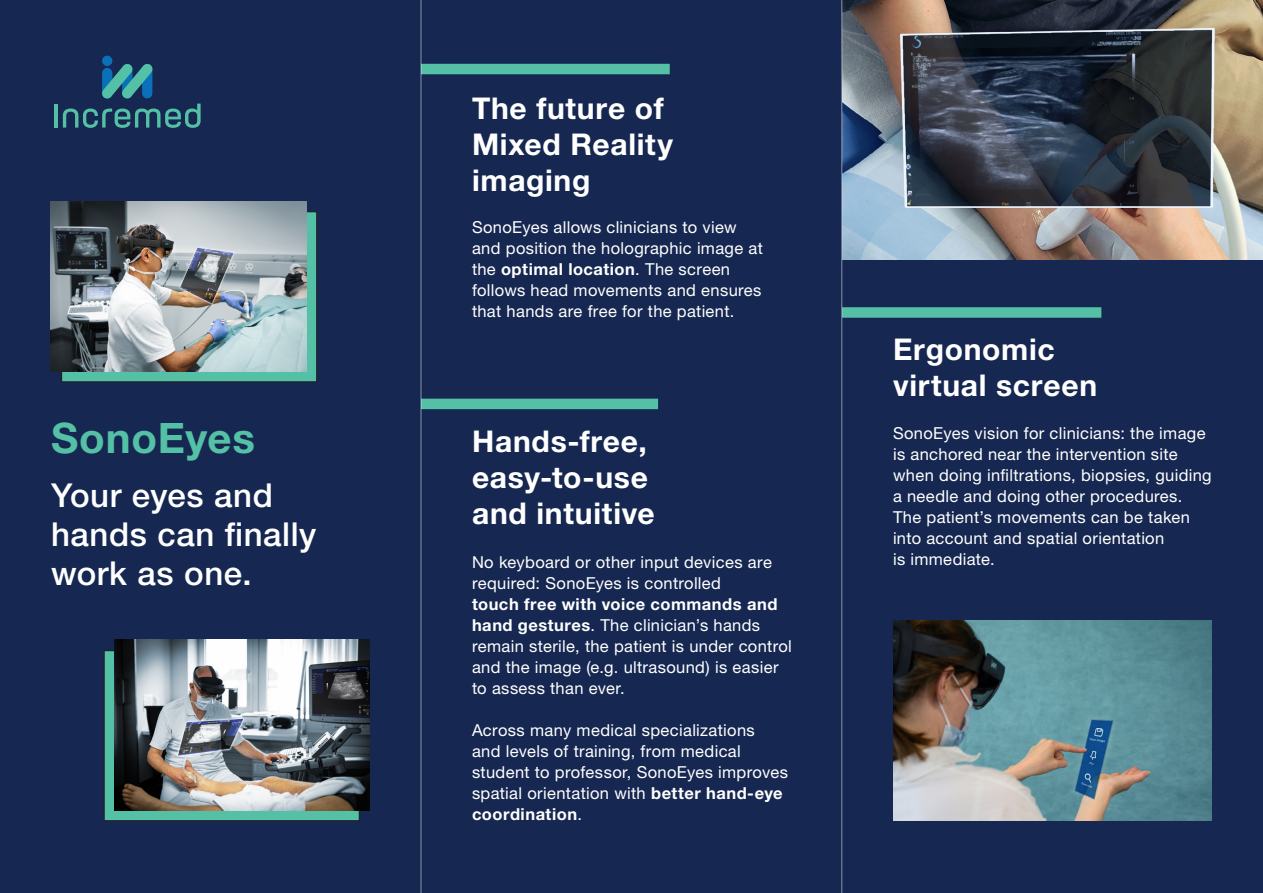
<style>
.page{position:relative;width:1263px;height:893px;background:#162851}
.page>*{position:absolute;margin:0;border:0;box-sizing:border-box;transform-origin:0 0}
.t1{font:700 42px "Helvetica Neue LT Std";letter-spacing:.02em;color:#54c0a5}
.t2{font:500 33px/39px "Helvetica Neue LT Std";letter-spacing:.015em;color:#fff}
.t3{font:700 30px/36px "Helvetica Neue LT Std";letter-spacing:.025em;color:#fff}
.t4{font:16.5px/21px "Helvetica Neue LT Std";letter-spacing:.02em;color:#fff}
.s1{font-weight:700}
</style>
<div class="page">
<div style="left:62px;top:212px;width:255px;height:170px;background:#54c0a5"></div>
<div style="left:62px;top:212px;width:255px;height:170px;border:1px solid #231f20"></div>
<div style="left:104px;top:651px;width:255px;height:170px;background:#54c0a5"></div>
<div style="left:104px;top:651px;width:255px;height:170px;border:1px solid #231f20"></div>
<img style="left:51px;top:201px;width:255px;height:170px">
<img style="left:115px;top:640px;width:255px;height:170px">
<div style="left:102px;top:56px;width:10px;height:10px;background:#0970b9;border-radius:50%"></div>
<hr style="left:54px;top:104px;width:3px;height:24px;background:#54c0a5">
<svg style="left:63px;top:63px;width:138px;height:65px"></svg>
<div style="left:421px;top:64px;width:249px;height:10px;background:#54c0a5"></div>
<div style="left:421px;top:399px;width:237px;height:10px;background:#54c0a5"></div>
<img style="left:842px;top:0;width:421px;height:259px">
<img style="left:893px;top:621px;width:319px;height:200px">
<div style="left:842px;top:307px;width:259px;height:11px;background:#54c0a5"></div>
<hr style="left:421px;top:0;width:1px;height:893px;background:#fff">
<hr style="left:841px;top:0;width:1px;height:893px;background:#fff">
<p class="t1" style="left:51px;top:412px;width:205px">SonoEyes</p>
<p class="t2" style="left:51px;top:475px;width:267px">Your eyes and hands can finally work as one.</p>
<p class="t3" style="left:472px;top:90px;width:193px">The future of</p>
<p class="t3" style="left:472px;top:126px;width:202px">Mixed Reality imaging</p>
<p class="t4" style="left:472px;top:217px;width:292px">SonoEyes allows clinicians to view and position the holographic image at the <span class="s1">optimal location</span>. The screen follows head movements and ensures that hands are free for the patient.</p>
<p class="t3" style="left:893px;top:331px;width:206px">Ergonomic virtual screen</p>
<p class="t3" style="left:472px;top:422px;width:184px">Hands-free, easy-to-use and intuitive</p>
<p class="t4" style="left:893px;top:423px;width:320px">SonoEyes vision for clinicians: the image is anchored near the intervention site when doing infiltrations, biopsies, guiding a needle and doing other procedures.<br>The patient’s movements can be taken into account and spatial orientation<br>is immediate.</p>
<p class="t4" style="left:472px;top:552px;width:321px">No keyboard or other input devices are required: SonoEyes is controlled<br><span class="s1">touch free with voice commands and hand gestures</span>. The clinician’s hands remain sterile, the patient is under control and the image (e.g. ultrasound) is easier to assess than ever.</p>
<p class="t4" style="left:472px;top:720px;width:317px">Across many medical specializations<br>and levels of training, from medical student to professor, SonoEyes improves spatial orientation with <span class="s1">better hand-eye coordination</span>.</p>
</div>
